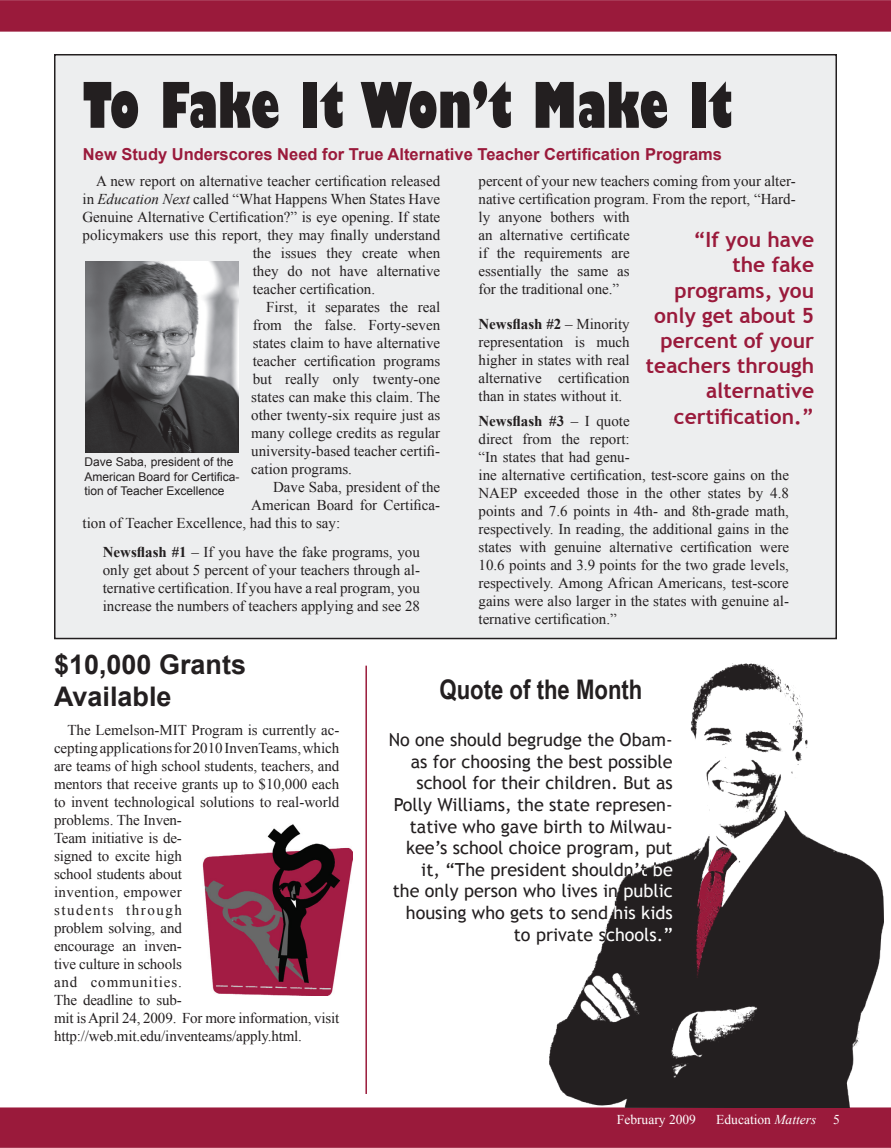
<style>
.page{position:relative;width:891px;height:1148px;background:#fff}
.page>*{position:absolute;margin:0;border:0;box-sizing:border-box;transform-origin:0 0}
.t1{font:800 condensed 61.5px "Gill Sans";color:#231f20}
.t2{font:700 27px/32.4px "Arial";color:#231f20}
.t3{font:700 27px "Arial Narrow";color:#231f20}
.t4{font:700 21px/25.2px "Trebuchet MS";color:#9a1a3b;text-align:right}
.t5{font:18px/21.6px "Trebuchet MS";color:#231f20;text-align:right}
.t6{font:700 16.5px "Arial";color:#9a1a3b}
.t7{font:15px/18px "Times New Roman";color:#231f20}
.t8{font:13.5px "Times New Roman";color:#fff}
.t9{font:12px/14.4px "Arial";color:#231f20}
.s1{font-style:italic}
.s2{font-weight:700}
.s3{color:#fff}
</style>
<div class="page">
<div style="left:0;top:1107px;width:891px;height:40px;background:#9a1a3b"></div>
<div style="left:0;top:0;width:891px;height:32px;background:#9a1a3b"></div>
<div style="left:55px;top:55px;width:781px;height:583px;background:#edeeef"></div>
<img style="left:549px;top:663px;width:335px;height:444px">
<img style="left:85px;top:261px;width:153px;height:191px">
<hr style="left:365px;top:665px;width:2px;height:429px;background:#9a1a3b">
<img style="left:202px;top:824px;width:151px;height:171px">
<svg style="left:642px;top:869px;width:5px;height:7px"></svg>
<h1 class="t1" style="left:83px;top:67px;width:651px">To Fake It Won’t Make It</h1>
<p class="t6" style="left:83px;top:143px;width:641px">New Study Underscores Need for True Alternative Teacher Certification Programs</p>
<p class="t7" style="left:96px;top:171px;width:346px">A new report on alternative teacher certification released</p>
<p class="t7" style="left:82px;top:189px;width:359px">in <span class="s1">Education Next</span> called “What Happens When States Have</p>
<p class="t7" style="left:82px;top:207px;width:359px">Genuine Alternative Certification?” is eye opening. If state</p>
<p class="t7" style="left:82px;top:225px;width:359px">policymakers use this report, they may finally understand</p>
<p class="t7" style="left:253px;top:243px;width:189px">the issues they create when</p>
<p class="t7" style="left:253px;top:261px;width:189px">they do not have alternative</p>
<p class="t7" style="left:253px;top:279px;width:124px">teacher certification.</p>
<p class="t7" style="left:266px;top:297px;width:176px">First, it separates the real</p>
<p class="t7" style="left:253px;top:315px;width:189px">from the false. Forty-seven</p>
<p class="t7" style="left:253px;top:333px;width:189px">states claim to have alternative</p>
<p class="t7" style="left:253px;top:351px;width:189px">teacher certification programs</p>
<p class="t7" style="left:253px;top:369px;width:189px">but really only twenty-one</p>
<p class="t7" style="left:251px;top:387px;width:190px">states can make this claim. The</p>
<p class="t7" style="left:251px;top:405px;width:190px">other twenty-six require just as</p>
<p class="t7" style="left:251px;top:423px;width:191px">many college credits as regular</p>
<p class="t7" style="left:251px;top:441px;width:190px">university-based teacher certifi-</p>
<p class="t7" style="left:251px;top:459px;width:102px">cation programs.</p>
<p class="t7" style="left:273px;top:477px;width:169px">Dave Saba, president of the</p>
<p class="t7" style="left:251px;top:495px;width:190px">American Board for Certifica-</p>
<p class="t7" style="left:82px;top:513px;width:259px">tion of Teacher Excellence, had this to say:</p>
<p class="t7" style="left:103px;top:542px;width:319px;text-align:justify"><span class="s2">Newsflash #1</span> – If you have the fake programs, you only get about 5 percent of your teachers through al&shy;ternative certification. If you have a real program, you increase the numbers of teachers applying and see 28</p>
<p class="t9" style="left:85px;top:455px;width:156px">Dave Saba, president of the<br>American Board for Certifica&shy;tion of Teacher Excellence</p>
<p class="t7" style="left:478px;top:171px;width:319px">percent of your new teachers coming from your alter&shy;native certification program. From the report, “Hard&shy;ly anyone bothers with<br>an alternative certificate<br>if the requirements are<br>essentially the same as<br>for the traditional one.”</p>
<p class="t7" style="left:478px;top:315px;width:153px;text-align:justify"><span class="s2">Newsflash #2</span> – Minority representation is much higher in states with real alternative certification than in states without it.</p>
<p class="t7" style="left:478px;top:412px;width:312px"><span class="s2">Newsflash #3</span> – I quote<br>direct from the report:<br>“In states that had genu-<br>ine alternative certification, test-score gains on the NAEP exceeded those in the other states by 4.8 points and 7.6 points in 4th- and 8th-grade math, respectively. In reading, the additional gains in the states with genuine alternative certification were 10.6 points and 3.9 points for the two grade levels, respectively. Among African Americans, test-score gains were also larger in the states with genuine al&shy;ternative certification.”</p>
<h3 class="t4" style="left:646px;top:227px;width:170px">“If you have<br>the fake programs, you only get about 5 percent of your teachers through alternative certification.”</h3>
<h2 class="t2" style="left:54px;top:649px;width:194px">$10,000 Grants<br>Available</h2>
<p class="t7" style="left:54px;top:720px;width:287px;text-indent:14px">The Lemelson-MIT Program is currently ac&shy;cepting applications for 2010 InvenTeams, which are teams of high school students, teachers, and mentors that receive grants up to $10,000 each to invent technological solutions to real-world problems. The Inven-<br>Team initiative is de-<br>signed to excite high<br>school students about<br>invention, empower<br>students through<br>problem solving, and<br>encourage an inven-<br>tive culture in schools<br>and communities.<br>The deadline to sub-<br>mit is April 24, 2009. For more information, visit http://web.mit.edu/inventeams/apply.html.</p>
<h2 class="t3" style="left:440px;top:669px;width:204px">Quote of the Month</h2>
<p class="t5" style="left:389px;top:729px;width:286px">No one should begrudge the Obam&shy;as for choosing the best possible school for their children. But as<br>Polly Williams, the state represen&shy;tative who gave birth to Milwau&shy;kee’s school choice program, put it, “The president shouldn’t <span class="s3">be<br></span>the only person who lives in <span class="s3">public </span>housing who gets to send <span class="s3">his kids </span>to private s<span class="s3">chools.”</span></p>
<p class="t8" style="left:617px;top:1110px;width:81px">February 2009</p>
<p class="t8" style="left:716px;top:1110px;width:102px">Education <span class="s1">Matters</span></p>
</div>
